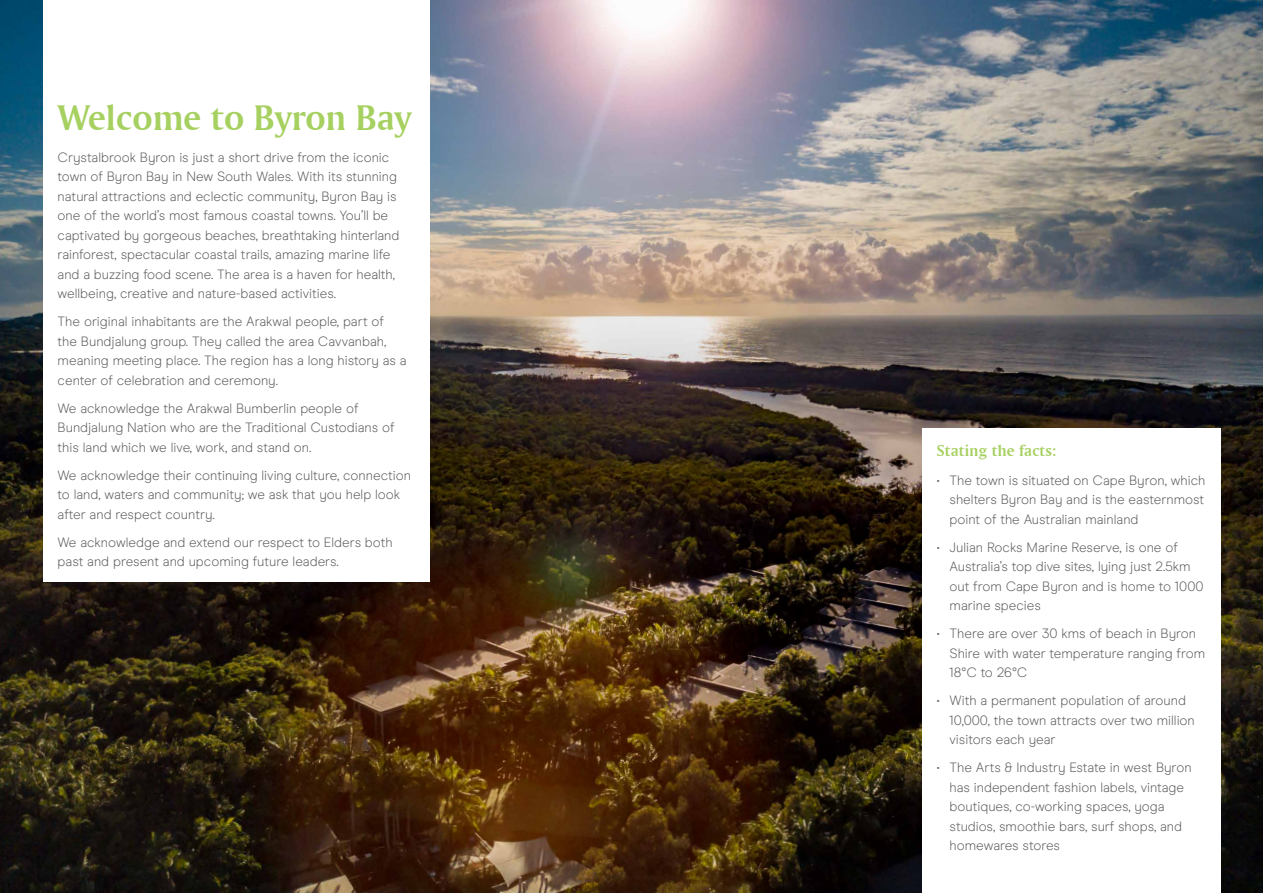
<style>
.page{position:relative;width:1263px;height:893px;background:#fff}
.page>*{position:absolute;margin:0;border:0;box-sizing:border-box;transform-origin:0 0}
.t1{font:37.5px "Amerigo BT Bold A";color:#a6d05f}
.t2{font:16.5px "Amerigo BT Bold A";letter-spacing:.01em;color:#a6d05f}
.t3{font:300 13.5px/19.5px "Modern Era";color:#5b5e5b}
</style>
<div class="page">
<img style="left:0;top:0;width:1263px;height:893px">
<div style="left:922px;top:428px;width:298px;height:465px;background:#fff"></div>
<div style="left:43px;top:0;width:386px;height:581px;background:#fff"></div>
<h1 class="t1" style="left:58px;top:94px;width:355px">Welcome to Byron Bay</h1>
<p class="t3" style="left:58px;top:148px;width:343px">Crystalbrook Byron is just a short drive from the iconic town of Byron Bay in New South Wales. With its stunning natural attractions and eclectic community, Byron Bay is one of the world’s most famous coastal towns. You’ll be captivated by gorgeous beaches, breathtaking hinterland rainforest, spectacular coastal trails, amazing marine life and a buzzing food scene. The area is a haven for health, wellbeing, creative and nature-based activities.</p>
<p class="t3" style="left:58px;top:312px;width:350px">The original inhabitants are the Arakwal people, part of the Bundjalung group. They called the area Cavvanbah, meaning meeting place. The region has a long history as a center of celebration and ceremony.</p>
<p class="t3" style="left:58px;top:398px;width:338px">We acknowledge the Arakwal Bumberlin people of<br>Bundjalung Nation who are the Traditional Custodians of this land which we live, work, and stand on.</p>
<p class="t3" style="left:58px;top:465px;width:355px">We acknowledge their continuing living culture, connection to land, waters and community; we ask that you help look after and respect country.</p>
<p class="t3" style="left:58px;top:532px;width:337px">We acknowledge and extend our respect to Elders both past and present and upcoming future leaders.</p>
<p class="t2" style="left:937px;top:441px;width:121px">Stating the facts:</p>
<p class="t3" style="left:949px;top:470px;width:257px;text-align:justify;text-indent:-13px">• The town is situated on Cape Byron, which shelters Byron Bay and is the easternmost point of the Australian mainland</p>
<p class="t3" style="left:949px;top:537px;width:255px;text-indent:-13px">• Julian Rocks Marine Reserve, is one of Australia’s top dive sites, lying just 2.5km out from Cape Byron and is home to 1000 marine species</p>
<p class="t3" style="left:949px;top:624px;width:257px;text-indent:-13px">• There are over 30 kms of beach in Byron<br>Shire with water temperature ranging from<br>18°C to 26°C</p>
<p class="t3" style="left:949px;top:691px;width:247px;text-indent:-13px">• With a permanent population of around<br>10,000, the town attracts over two million visitors each year</p>
<p class="t3" style="left:949px;top:758px;width:244px;text-indent:-13px">• The Arts &amp; Industry Estate in west Byron has independent fashion labels, vintage boutiques, co-working spaces, yoga studios, smoothie bars, surf shops, and homewares stores</p>
</div>
